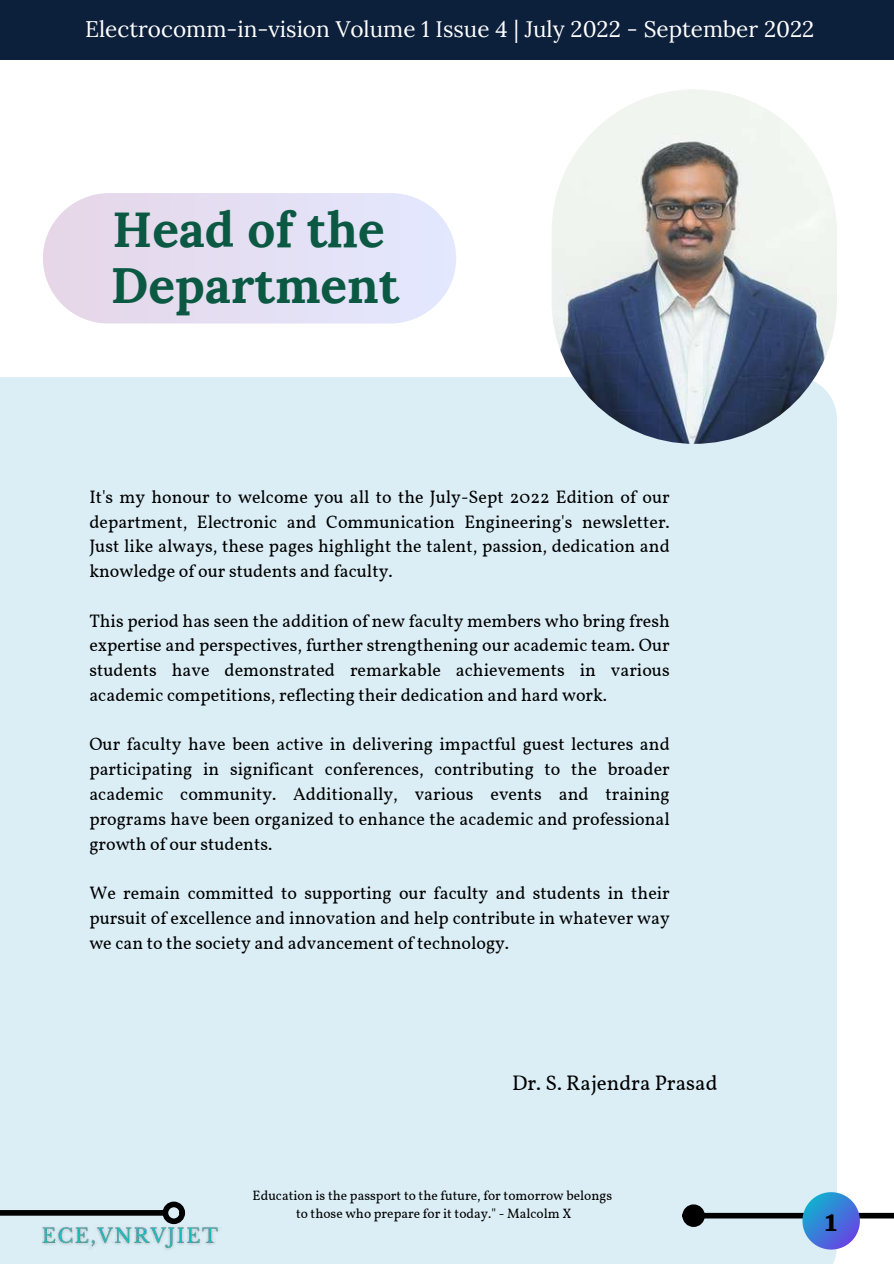
<style>
.page{position:relative;width:894px;height:1264px;background:#fff}
.page>*{position:absolute;margin:0;border:0;box-sizing:border-box;transform-origin:0 0}
.t1{font:700 49.5px/56.2px "Lora";color:#0b5943}
.t2{font:700 33px "Rasa";color:#000}
.t3{font:22.5px "Lora";color:#fff}
.t4{font:21px "Vollkorn";color:#000}
.t5{font:18px/24.8px "Vollkorn";color:#000;text-align:justify}
.t6{font:13.5px/18px "Vollkorn";color:#000;text-align:center}
</style>
<div class="page">
<div style="left:0;top:377px;width:836px;height:886px;background:#dbeef6"></div>
<img style="left:551px;top:89px;width:285px;height:355px;border-radius:143px">
<svg style="left:43px;top:193px;width:413px;height:130px;background:#e6e1f3"></svg>
<div style="left:0;top:0;width:893px;height:60px;background:#0d203b"></div>
<svg style="left:0;top:1209px;width:162px;height:6px"></svg>
<div style="left:162px;top:1201px;width:23px;height:23px;border:6px solid #000;border-radius:50%"></div>
<div style="left:703px;top:1212px;width:190px;height:6px;background:#000"></div>
<div style="left:685px;top:1207px;width:16px;height:17px;background:#000;border-radius:50%"></div>
<div style="left:682px;top:1204px;width:22px;height:22px;border:6px solid #000;border-radius:50%"></div>
<svg style="left:802px;top:1192px;width:57px;height:57px;background:#5f93df"></svg>
<img style="left:36px;top:1220px;width:187px;height:34px">
<p class="t3" style="left:85px;top:15px;width:730px">Electrocomm-in-vision Volume 1 Issue 4 | July 2022 - September 2022</p>
<h1 class="t1" style="left:111px;top:201px;width:290px">Head of the<br>Department</h1>
<p class="t5" style="left:89px;top:486px;width:581px">It's my honour to welcome you all to the July-Sept 2022 Edition of our department, Electronic and Communication Engineering's newsletter.<br>Just like always, these pages highlight the talent, passion, dedication and knowledge of our students and faculty.</p>
<p class="t5" style="left:89px;top:609px;width:581px">This period has seen the addition of new faculty members who bring fresh expertise and perspectives, further strengthening our academic team. Our students have demonstrated remarkable achievements in various academic competitions, reflecting their dedication and hard work.</p>
<p class="t5" style="left:89px;top:733px;width:581px">Our faculty have been active in delivering impactful guest lectures and participating in significant conferences, contributing to the broader academic community. Additionally, various events and training programs have been organized to enhance the academic and professional growth of our students.</p>
<p class="t5" style="left:89px;top:882px;width:581px">We remain committed to supporting our faculty and students in their pursuit of excellence and innovation and help contribute in whatever way we can to the society and advancement of technology.</p>
<p class="t4" style="left:512px;top:1069px;width:207px">Dr. S. Rajendra Prasad</p>
<p class="t6" style="left:252px;top:1187px;width:361px">Education is the passport to the future, for tomorrow belongs to those who prepare for it today." - Malcolm X</p>
<h2 class="t2" style="left:824px;top:1207px;width:13px">1</h2>
</div>
